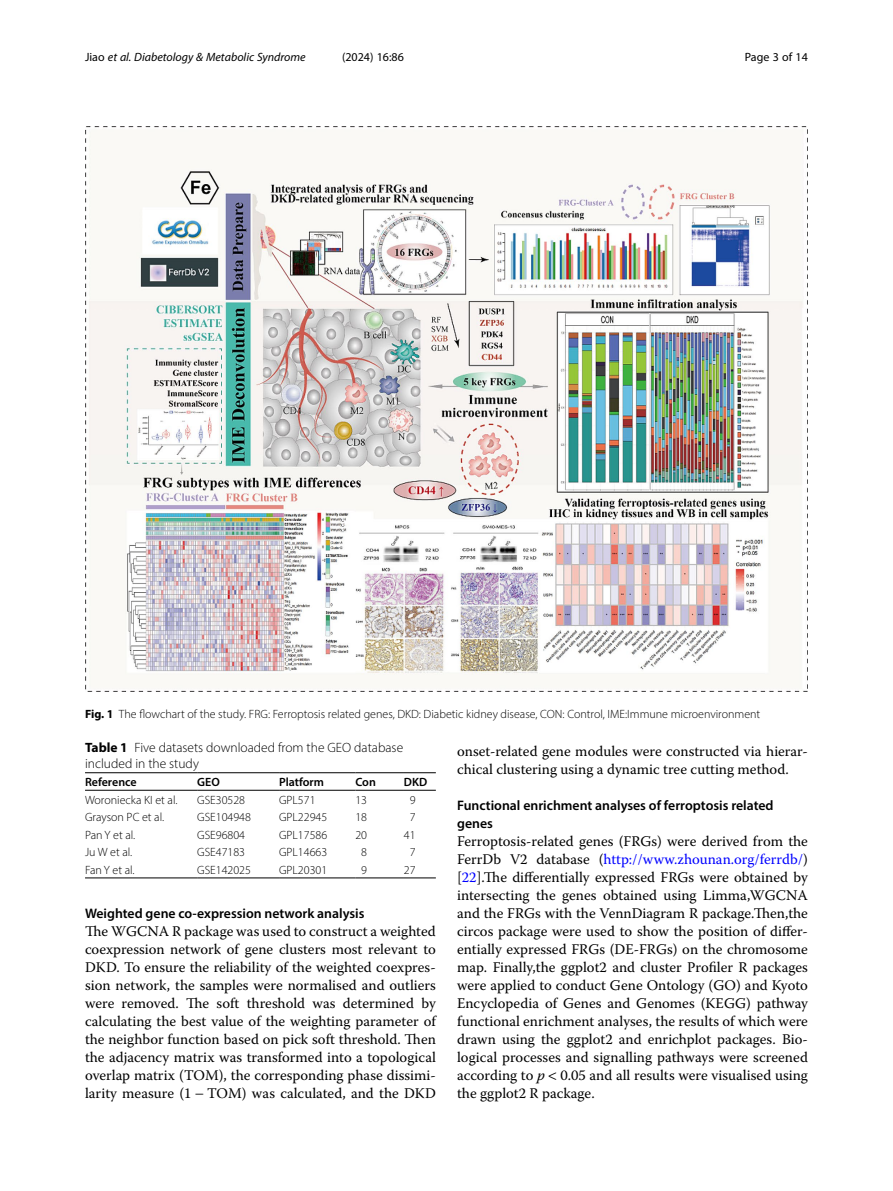
<style>
.page{position:relative;width:893px;height:1191px;background:#fff}
.page>*{position:absolute;margin:0;border:0;box-sizing:border-box;transform-origin:0 0}
.Body_Text{font:14.7px/18px "Warnock Pro";color:#000;text-align:justify}
.Head_2{font:600 13.8px/18px "Myriad Pro";color:#000}
.Table_Caption{font:300 13.5px/16.5px "Myriad Pro";color:#000}
.Table_Body{font:300 12px "Myriad Pro";color:#000}
.Figure_Caption{font:300 12px "Myriad Pro";color:#000}
.t1{font:italic 12px "Myriad Pro";color:#000}
.Table_Head{font:600 12px "Myriad Pro";color:#000}
.t2{font:12px "Myriad Pro";color:#000}
.s1{font-style:normal}
.s2{font-weight:700}
.s3{color:#00f}
.s4{font-style:italic}
</style>
<div class="page">
<hr style="left:85px;top:790px;width:112px;height:1px;background:#000">
<hr style="left:197px;top:772px;width:82px;height:1px;background:#000">
<hr style="left:197px;top:790px;width:82px;height:1px;background:#000">
<hr style="left:279px;top:772px;width:76px;height:1px;background:#000">
<hr style="left:279px;top:790px;width:76px;height:1px;background:#000">
<hr style="left:355px;top:772px;width:49px;height:1px;background:#000">
<hr style="left:355px;top:790px;width:49px;height:1px;background:#000">
<hr style="left:404px;top:772px;width:32px;height:1px;background:#000">
<hr style="left:404px;top:790px;width:32px;height:1px;background:#000">
<hr style="left:85px;top:877px;width:112px;height:1px;background:#000">
<hr style="left:197px;top:877px;width:82px;height:1px;background:#000">
<hr style="left:279px;top:877px;width:76px;height:1px;background:#000">
<hr style="left:355px;top:877px;width:49px;height:1px;background:#000">
<hr style="left:404px;top:877px;width:32px;height:1px;background:#000">
<hr style="left:85px;top:772px;width:112px;height:1px;background:#000">
<img style="left:85px;top:126px;width:723px;height:565px">
<p class="t1" style="left:85px;top:50px;width:222px"><span class="s1">Jiao</span> et al. Diabetology &amp; Metabolic Syndrome</p>
<p class="t2" style="left:342px;top:50px;width:63px">(2024) 16:86</p>
<p class="t2" style="left:745px;top:50px;width:65px">Page 3 of 14</p>
<p class="Figure_Caption" style="left:85px;top:707px;width:677px"><span class="s2">Fig. 1</span> The flowchart of the study. FRG: Ferroptosis related genes, DKD: Diabetic kidney disease, CON: Control, IME:Immune microenvironment</p>
<p class="Table_Caption" style="left:85px;top:739px;width:320px"><span class="s2">Table 1</span> Five datasets downloaded from the GEO database included in the study</p>
<p class="Table_Head" style="left:85px;top:774px;width:53px">Reference</p>
<p class="Table_Head" style="left:197px;top:774px;width:24px">GEO</p>
<p class="Table_Head" style="left:279px;top:774px;width:46px">Platform</p>
<p class="Table_Head" style="left:355px;top:774px;width:22px">Con</p>
<p class="Table_Head" style="left:404px;top:774px;width:25px">DKD</p>
<p class="Table_Body" style="left:85px;top:792px;width:94px">Woroniecka KI et al.</p>
<p class="Table_Body" style="left:197px;top:792px;width:49px">GSE30528</p>
<p class="Table_Body" style="left:279px;top:792px;width:38px">GPL571</p>
<p class="Table_Body" style="left:355px;top:792px;width:13px">13</p>
<p class="Table_Body" style="left:410px;top:792px;width:7px">9</p>
<p class="Table_Body" style="left:85px;top:810px;width:81px">Grayson PC et al.</p>
<p class="Table_Body" style="left:197px;top:810px;width:55px">GSE104948</p>
<p class="Table_Body" style="left:279px;top:810px;width:50px">GPL22945</p>
<p class="Table_Body" style="left:355px;top:810px;width:13px">18</p>
<p class="Table_Body" style="left:410px;top:810px;width:7px">7</p>
<p class="Table_Body" style="left:85px;top:827px;width:52px">Pan Y et al.</p>
<p class="Table_Body" style="left:197px;top:827px;width:49px">GSE96804</p>
<p class="Table_Body" style="left:279px;top:827px;width:50px">GPL17586</p>
<p class="Table_Body" style="left:355px;top:827px;width:13px">20</p>
<p class="Table_Body" style="left:404px;top:827px;width:13px">41</p>
<p class="Table_Body" style="left:85px;top:845px;width:49px">Ju W et al.</p>
<p class="Table_Body" style="left:197px;top:845px;width:49px">GSE47183</p>
<p class="Table_Body" style="left:279px;top:845px;width:50px">GPL14663</p>
<p class="Table_Body" style="left:361px;top:845px;width:7px">8</p>
<p class="Table_Body" style="left:410px;top:845px;width:7px">7</p>
<p class="Table_Body" style="left:85px;top:862px;width:51px">Fan Y et al.</p>
<p class="Table_Body" style="left:197px;top:862px;width:55px">GSE142025</p>
<p class="Table_Body" style="left:279px;top:862px;width:50px">GPL20301</p>
<p class="Table_Body" style="left:361px;top:862px;width:7px">9</p>
<p class="Table_Body" style="left:404px;top:862px;width:13px">27</p>
<p class="Head_2" style="left:85px;top:904px;width:281px">Weighted gene co-expression network analysis</p>
<p class="Body_Text" style="left:85px;top:922px;width:352px">The WGCNA R package was used to construct a weighted coexpression network of gene clusters most relevant to DKD. To ensure the reliability of the weighted coexpres&shy;sion network, the samples were normalised and outliers were removed. The soft threshold was determined by calculating the best value of the weighting parameter of the neighbor function based on pick soft threshold. Then the adjacency matrix was transformed into a topological overlap matrix (TOM), the corresponding phase dissimi&shy;larity measure (1 − TOM) was calculated, and the DKD</p>
<p class="Body_Text" style="left:457px;top:742px;width:352px">onset-related gene modules were constructed via hierar&shy;chical clustering using a dynamic tree cutting method.</p>
<p class="Head_2" style="left:457px;top:796px;width:318px">Functional enrichment analyses of ferroptosis related genes</p>
<p class="Body_Text" style="left:457px;top:832px;width:352px">Ferroptosis-related genes (FRGs) were derived from the FerrDb V2 database (<span class="s3">http://www.zhounan.org/ferrdb/</span>) [<span class="s3">22</span>].The differentially expressed FRGs were obtained by intersecting the genes obtained using Limma,WGCNA and the FRGs with the VennDiagram R package.Then,the circos package were used to show the position of differ&shy;entially expressed FRGs (DE-FRGs) on the chromosome map. Finally,the ggplot2 and cluster Profiler R packages were applied to conduct Gene Ontology (GO) and Kyoto Encyclopedia of Genes and Genomes (KEGG) pathway functional enrichment analyses, the results of which were drawn using the ggplot2 and enrichplot packages. Bio&shy;logical processes and signalling pathways were screened according to <span class="s4">p</span> 0.05 and all results were visualised using the ggplot2 R package.</p>
</div>
